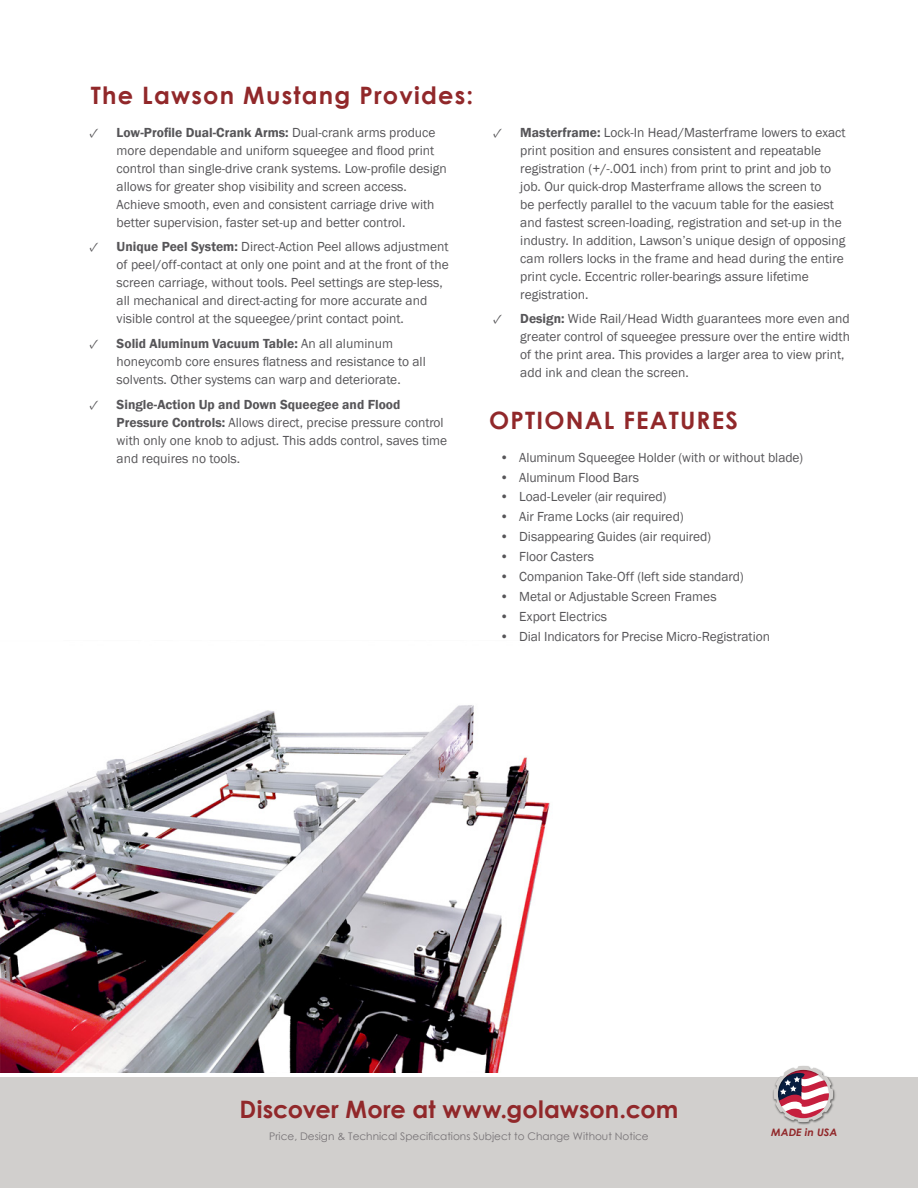
<style>
.page{position:relative;width:918px;height:1188px;background:#fff}
.page>*{position:absolute;margin:0;border:0;box-sizing:border-box;transform-origin:0 0}
.subheads_red{font:700 24px "Century Gothic";letter-spacing:.05em;color:#91282a}
.subheads_red-2{font:700 24px "Century Gothic";color:#91282a}
.t1{font:13.5px/18px "Franklin Gothic";color:#575659}
.t2{font:10.5px "Century Gothic";color:#777376}
.t3{font:italic 700 10.35px "Century Gothic";letter-spacing:-.01em;color:#91282a;scale:1.05 1}
.s1{font-family:"Minion Pro"}
.s2{font-weight:600}
</style>
<div class="page">
<div style="left:0;top:1077px;width:918px;height:111px;background:#d1cfcd"></div>
<img style="left:0;top:705px;width:550px;height:367px">
<img style="left:773px;top:1065px;width:63px;height:60px">
<svg style="left:774px;top:1066px;width:59px;height:56px"></svg>
<p class="subheads_red" style="left:91px;top:78px;width:384px">The Lawson Mustang Provides:</p>
<p class="t1" style="left:117px;top:124px;width:332px;text-indent:-27px"><span class="s1">✓</span> <span class="s2">Low-Profile Dual-Crank Arms:</span> Dual-crank arms produce more dependable and uniform squeegee and flood print control than single-drive crank systems. Low-profile design allows for greater shop visibility and screen access.<br>Achieve smooth, even and consistent carriage drive with better supervision, faster set-up and better control.</p>
<p class="t1" style="left:117px;top:238px;width:334px;text-indent:-27px"><span class="s1">✓</span> <span class="s2">Unique Peel System:</span> Direct-Action Peel allows adjustment of peel/off-contact at only one point and at the front of the screen carriage, without tools. Peel settings are step-less, all mechanical and direct-acting for more accurate and visible control at the squeegee/print contact point.</p>
<p class="t1" style="left:117px;top:335px;width:311px;text-indent:-27px"><span class="s1">✓</span> <span class="s2">Solid Aluminum Vacuum Table:</span> An all aluminum honeycomb core ensures flatness and resistance to all solvents. Other systems can warp and deteriorate.</p>
<p class="t1" style="left:117px;top:396px;width:332px;text-indent:-27px"><span class="s1">✓</span> <span class="s2">Single-Action Up and Down Squeegee and Flood Pressure Controls:</span> Allows direct, precise pressure control with only one knob to adjust. This adds control, saves time and requires no tools.</p>
<p class="t1" style="left:520px;top:124px;width:327px;text-indent:-27px"><span class="s1">✓</span> <span class="s2">Masterframe:</span> Lock-In Head/Masterframe lowers to exact print position and ensures consistent and repeatable registration (+/-.001 inch) from print to print and job to job. Our quick-drop Masterframe allows the screen to<br>be perfectly parallel to the vacuum table for the easiest and fastest screen-loading, registration and set-up in the industry. In addition, Lawson’s unique design of opposing cam rollers locks in the frame and head during the entire print cycle. Eccentric roller-bearings assure lifetime registration.</p>
<p class="t1" style="left:520px;top:310px;width:331px;text-indent:-27px"><span class="s1">✓</span> <span class="s2">Design:</span> Wide Rail/Head Width guarantees more even and greater control of squeegee pressure over the entire width of the print area. This provides a larger area to view print, add ink and clean the screen.</p>
<p class="subheads_red" style="left:489px;top:403px;width:250px">OPTIONAL FEATURES</p>
<p class="t1" style="left:500px;top:448px;width:305px">• Aluminum Squeegee Holder (with or without blade)</p>
<p class="t1" style="left:500px;top:468px;width:141px">• Aluminum Flood Bars</p>
<p class="t1" style="left:500px;top:488px;width:168px">• Load-Leveler (air required)</p>
<p class="t1" style="left:500px;top:508px;width:185px">• Air Frame Locks (air required)</p>
<p class="t1" style="left:500px;top:528px;width:213px">• Disappearing Guides (air required)</p>
<p class="t1" style="left:500px;top:548px;width:96px">• Floor Casters</p>
<p class="t1" style="left:500px;top:568px;width:246px">• Companion Take-Off (left side standard)</p>
<p class="t1" style="left:500px;top:588px;width:218px">• Metal or Adjustable Screen Frames</p>
<p class="t1" style="left:500px;top:607px;width:109px">• Export Electrics</p>
<p class="t1" style="left:500px;top:627px;width:272px">• Dial Indicators for Precise Micro-Registration</p>
<h1 class="subheads_red-2" style="left:240px;top:1091px;width:440px">Discover More at www.golawson.com</h1>
<p class="t2" style="left:269px;top:1129px;width:381px">Price, Design &amp; Technical Specifications Subject to Change Without Notice</p>
<p class="t3" style="left:771px;top:1124px;width:65px">MADE in USA</p>
</div>
